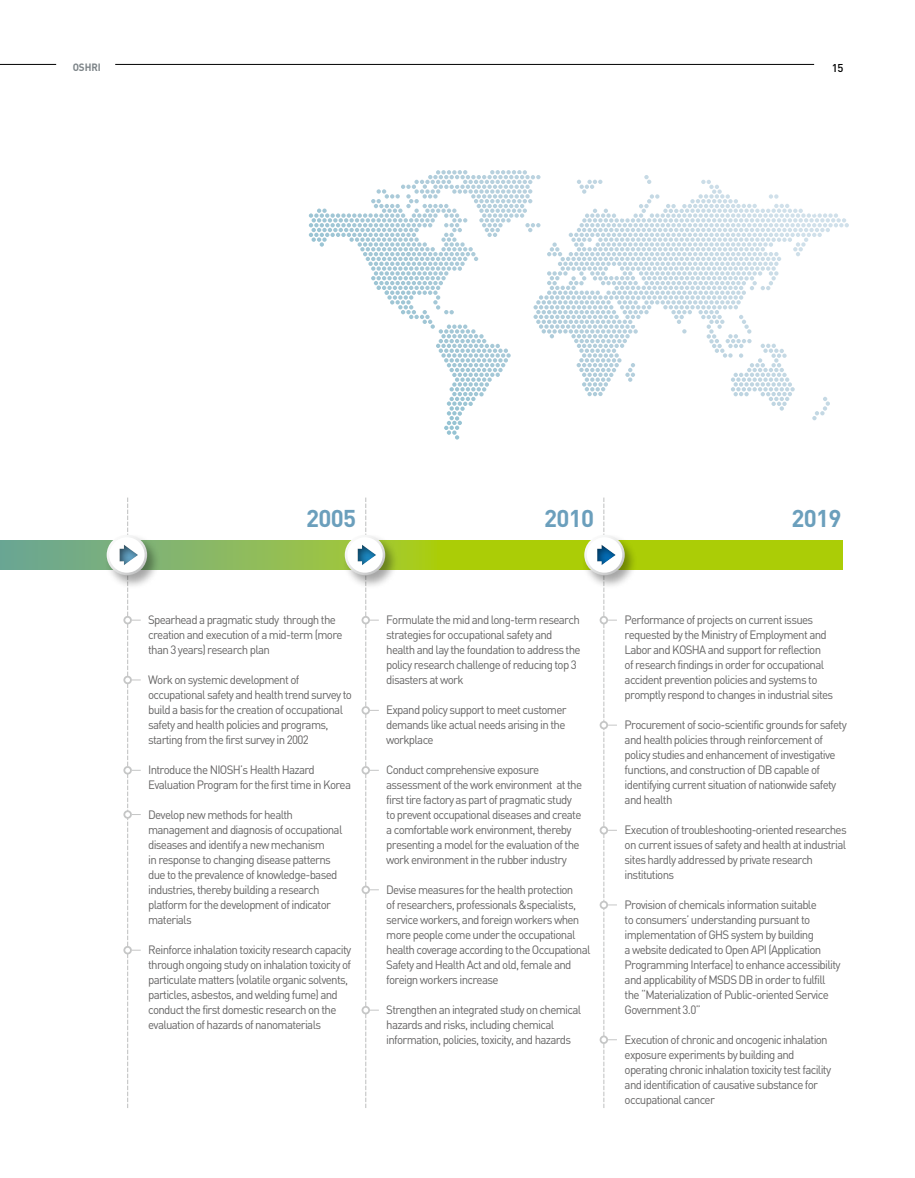
<style>
.page{position:relative;width:915px;height:1178px;background:#fff}
.page>*{position:absolute;margin:0;border:0;box-sizing:border-box;transform-origin:0 0}
.t1{font:700 24px "FFDIN";letter-spacing:-.03em;color:#6b9fbc}
.t2{font:12px/15px "FFDIN";letter-spacing:-.06em;color:#656464;scale:.96 1}
.t3{font:500 11.25px "FFDIN";color:#000}
.t4{font:700 10.5px "FFDIN";letter-spacing:-.01em;color:#7d8488;scale:.94 1}
</style>
<div class="page">
<hr style="left:0;top:64px;width:56px;height:1px;background:#000">
<svg style="left:309px;top:170px;width:539px;height:270px"></svg>
<hr style="left:115px;top:64px;width:698px;height:1px;background:#000">
<svg style="left:0;top:540px;width:842px;height:30px;background:#9ac232"></svg>
<div style="left:342px;top:534px;width:56px;height:56px;background:#000;opacity:.35"></div>
<svg style="left:344px;top:535px;width:41px;height:40px"></svg>
<div style="left:347px;top:537px;width:35px;height:36px;background:#fff;border-radius:50%"></div>
<div style="left:104px;top:534px;width:56px;height:56px;background:#000;opacity:.35"></div>
<svg style="left:107px;top:535px;width:40px;height:40px"></svg>
<div style="left:109px;top:537px;width:35px;height:36px;background:#fff;border-radius:50%"></div>
<div style="left:581px;top:534px;width:57px;height:56px;background:#000;opacity:.35"></div>
<svg style="left:584px;top:535px;width:40px;height:40px"></svg>
<div style="left:586px;top:537px;width:36px;height:36px;background:#fff;border-radius:50%"></div>
<svg style="left:119px;top:497px;width:22px;height:611px"></svg>
<svg style="left:357px;top:497px;width:22px;height:611px"></svg>
<svg style="left:597px;top:497px;width:19px;height:611px"></svg>
<p class="t4" style="left:73px;top:61px;width:31px">OSHRI</p>
<p class="t3" style="left:831px;top:60px;width:13px">15</p>
<h1 class="t1" style="left:306px;top:503px;width:51px">2005</h1>
<h1 class="t1" style="left:544px;top:503px;width:51px">2010</h1>
<h1 class="t1" style="left:791px;top:503px;width:51px">2019</h1>
<p class="t2" style="left:148px;top:612px;width:204px">Spearhead a pragmatic study through the creation and execution of a mid-term (more than 3 years) research plan</p>
<p class="t2" style="left:148px;top:672px;width:214px">Work on systemic development of occupational safety and health trend survey to build a basis for the creation of occupational safety and health policies and programs, starting from the first survey in 2002</p>
<p class="t2" style="left:148px;top:762px;width:213px">Introduce the NIOSH’s Health Hazard<br>Evaluation Program for the first time in Korea</p>
<p class="t2" style="left:148px;top:807px;width:204px">Develop new methods for health management and diagnosis of occupational diseases and identify a new mechanism<br>in response to changing disease patterns due to the prevalence of knowledge-based industries, thereby building a research platform for the development of indicator materials</p>
<p class="t2" style="left:148px;top:942px;width:213px">Reinforce inhalation toxicity research capacity through ongoing study on inhalation toxicity of particulate matters (volatile organic solvents, particles, asbestos, and welding fume) and conduct the first domestic research on the evaluation of hazards of nanomaterials</p>
<p class="t2" style="left:386px;top:612px;width:204px">Formulate the mid and long-term research strategies for occupational safety and health and lay the foundation to address the policy research challenge of reducing top 3 disasters at work</p>
<p class="t2" style="left:386px;top:702px;width:189px;text-align:justify">Expand policy support to meet customer demands like actual needs arising in the workplace</p>
<p class="t2" style="left:386px;top:762px;width:205px">Conduct comprehensive exposure assessment of the work environment at the first tire factory as part of pragmatic study to prevent occupational diseases and create a comfortable work environment, thereby presenting a model for the evaluation of the work environment in the rubber industry</p>
<p class="t2" style="left:386px;top:882px;width:214px">Devise measures for the health protection<br>of researchers, professionals &amp;specialists, service workers, and foreign workers when more people come under the occupational health coverage according to the Occupational Safety and Health Act and old, female and foreign workers increase</p>
<p class="t2" style="left:386px;top:1002px;width:204px">Strengthen an integrated study on chemical hazards and risks, including chemical information, policies, toxicity, and hazards</p>
<p class="t2" style="left:624px;top:612px;width:219px">Performance of projects on current issues requested by the Ministry of Employment and Labor and KOSHA and support for reflection<br>of research findings in order for occupational accident prevention policies and systems to promptly respond to changes in industrial sites</p>
<p class="t2" style="left:624px;top:717px;width:233px">Procurement of socio-scientific grounds for safety and health policies through reinforcement of policy studies and enhancement of investigative functions, and construction of DB capable of identifying current situation of nationwide safety and health</p>
<p class="t2" style="left:624px;top:822px;width:233px">Execution of troubleshooting-oriented researches on current issues of safety and health at industrial sites hardly addressed by private research institutions</p>
<p class="t2" style="left:624px;top:897px;width:226px">Provision of chemicals information suitable<br>to consumers’ understanding pursuant to implementation of GHS system by building<br>a website dedicated to Open API (Application Programming Interface) to enhance accessibility and applicability of MSDS DB in order to fulfill the “Materialization of Public-oriented Service Government 3.0”</p>
<p class="t2" style="left:624px;top:1032px;width:216px">Execution of chronic and oncogenic inhalation exposure experiments by building and operating chronic inhalation toxicity test facility and identification of causative substance for occupational cancer</p>
</div>
